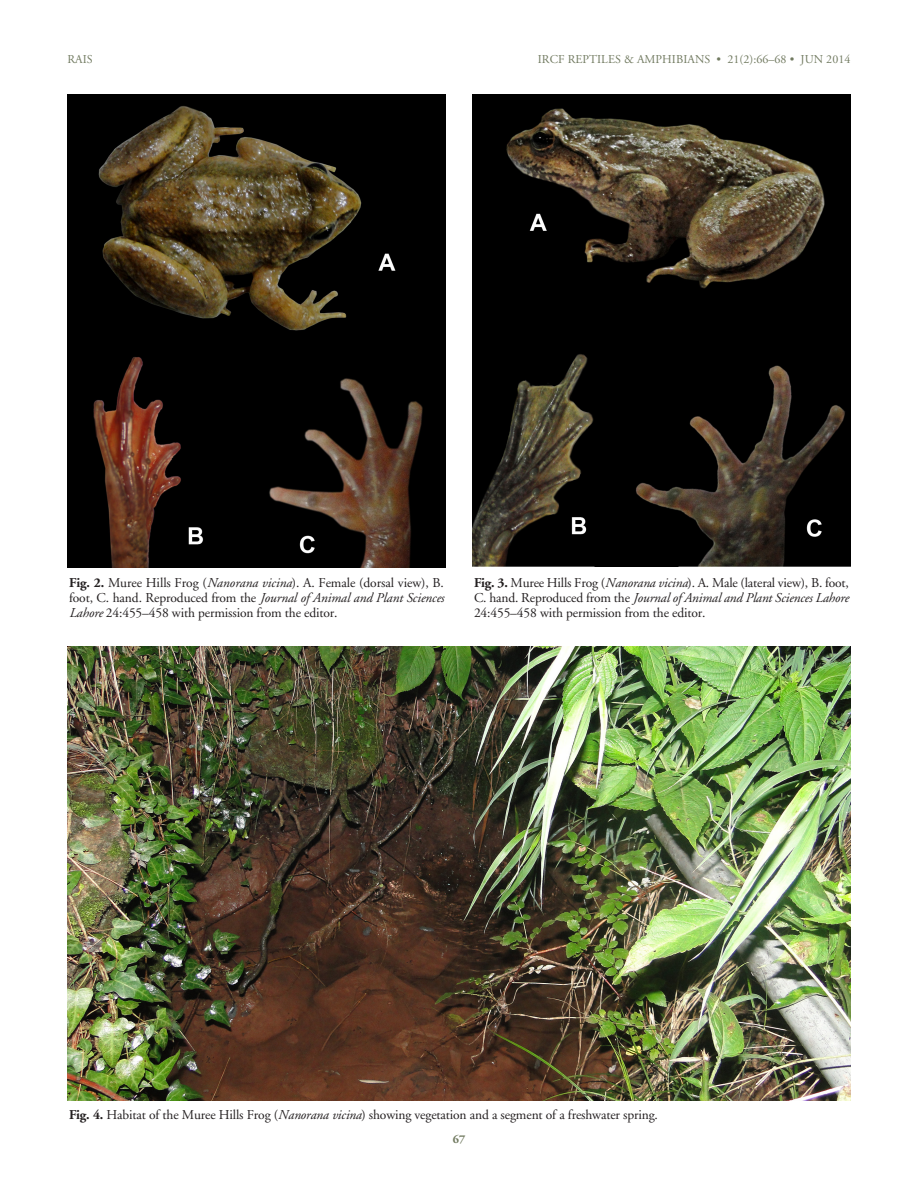
<style>
.page{position:relative;width:918px;height:1188px;background:#fff}
.page>*{position:absolute;margin:0;border:0;box-sizing:border-box;transform-origin:0 0}
.Figure_Caption{font:13.5px/15px "Adobe Garamond";letter-spacing:-.01em;color:#231f20;text-align:justify}
.Running_Head_RIGHT{font:12px "Adobe Garamond";letter-spacing:.005em;color:#717a60}
.Running_Head_LEFT{font:12px "Adobe Garamond";color:#717a60}
.Running_Head_LEFT-2{font:700 12px "Adobe Garamond";color:#717a60}
.s1{font-weight:700}
.s2{font-style:italic}
</style>
<div class="page">
<img style="left:68px;top:94px;width:378px;height:474px">
<img style="left:472px;top:94px;width:378px;height:473px">
<img style="left:68px;top:647px;width:782px;height:454px">
<p class="Running_Head_LEFT" style="left:68px;top:53px;width:27px">RAIS</p>
<p class="Running_Head_RIGHT" style="left:538px;top:53px;width:314px">IRCF REPTILES &amp; AMPHIBIANS • 21(2):66–68 • JUN 2014</p>
<p class="Figure_Caption" style="left:69px;top:576px;width:377px"><span class="s1">Fig. 2.</span> Muree Hills Frog (<span class="s2">Nanorana vicina</span>). A. Female (dorsal view), B. foot, C. hand. Reproduced from the <span class="s2">Journal of Animal and Plant Sciences Lahore</span> 24:455–458 with permission from the editor.</p>
<p class="Figure_Caption" style="left:474px;top:576px;width:376px"><span class="s1">Fig. 3.</span> Muree Hills Frog (<span class="s2">Nanorana vicina</span>). A. Male (lateral view), B. foot, C. hand. Reproduced from the <span class="s2">Journal of Animal and Plant Sciences Lahore </span>24:455–458 with permission from the editor.</p>
<p class="Figure_Caption" style="left:69px;top:1107px;width:591px"><span class="s1">Fig. 4.</span> Habitat of the Muree Hills Frog (<span class="s2">Nanorana vicina</span>) showing vegetation and a segment of a freshwater spring.</p>
<p class="Running_Head_LEFT-2" style="left:453px;top:1132px;width:14px">67</p>
</div>
